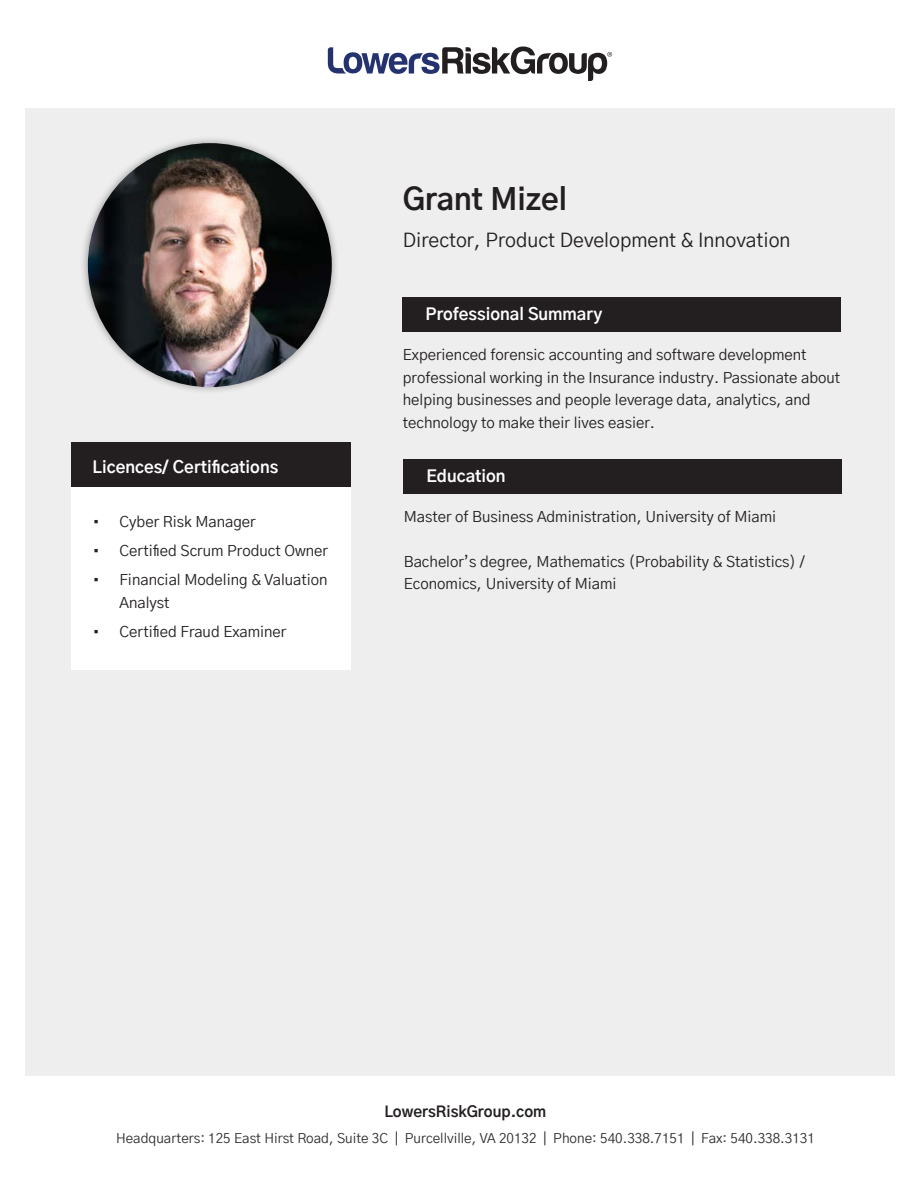
<style>
.page{position:relative;width:918px;height:1188px;background:#fff}
.page>*{position:absolute;margin:0;border:0;box-sizing:border-box;transform-origin:0 0}
.t1{font:700 30px "Gothic A1";color:#231f20}
.t2{font:19.5px "Gothic A1";color:#231f20}
.t3{font:700 16.5px "Gothic A1";color:#fff}
.t4{font:15px/22.5px "Gothic A1";color:#231f20}
.t5{font:700 15px "Gothic A1";color:#231f20}
.t6{font:13.5px "Gothic A1";color:#312f30}
</style>
<div class="page">
<div style="left:25px;top:108px;width:869px;height:967px;background:#eeeeef"></div>
<svg style="left:328px;top:46px;width:284px;height:35px"></svg>
<div style="left:403px;top:297px;width:438px;height:35px;background:#231f20"></div>
<div style="left:72px;top:485px;width:279px;height:185px;background:#fff"></div>
<div style="left:72px;top:442px;width:279px;height:45px;background:#231f20"></div>
<div style="left:80px;top:135px;width:260px;height:260px;background:#231f20;opacity:.42"></div>
<img style="left:88px;top:143px;width:244px;height:244px;border-radius:122px">
<div style="left:404px;top:459px;width:438px;height:35px;background:#231f20"></div>
<p class="t1" style="left:403px;top:175px;width:166px">Grant Mizel</p>
<p class="t2" style="left:403px;top:226px;width:389px">Director, Product Development &amp; Innovation</p>
<p class="t3" style="left:426px;top:301px;width:178px">Professional Summary</p>
<p class="t3" style="left:93px;top:454px;width:187px">Licences/ Certifications</p>
<p class="t4" style="left:93px;top:509px;width:165px">• Cyber Risk Manager</p>
<p class="t4" style="left:93px;top:539px;width:237px">• Certified Scrum Product Owner</p>
<p class="t4" style="left:120px;top:568px;width:210px;text-indent:-27px">• Financial Modeling &amp; Valuation<br>Analyst</p>
<p class="t4" style="left:93px;top:620px;width:195px">• Certified Fraud Examiner</p>
<p class="t4" style="left:403px;top:343px;width:439px">Experienced forensic accounting and software development professional working in the Insurance industry. Passionate about helping businesses and people leverage data, analytics, and technology to make their lives easier.</p>
<p class="t3" style="left:426px;top:463px;width:81px">Education</p>
<p class="t4" style="left:404px;top:505px;width:374px">Master of Business Administration, University of Miami</p>
<p class="t4" style="left:404px;top:550px;width:403px">Bachelor’s degree, Mathematics (Probability &amp; Statistics) /<br>Economics, University of Miami</p>
<p class="t5" style="left:385px;top:1100px;width:163px">LowersRiskGroup.com</p>
<p class="t6" style="left:116px;top:1128px;width:700px">Headquarters: 125 East Hirst Road, Suite 3C | Purcellville, VA 20132 | Phone: 540.338.7151 | Fax: 540.338.3131</p>
</div>
